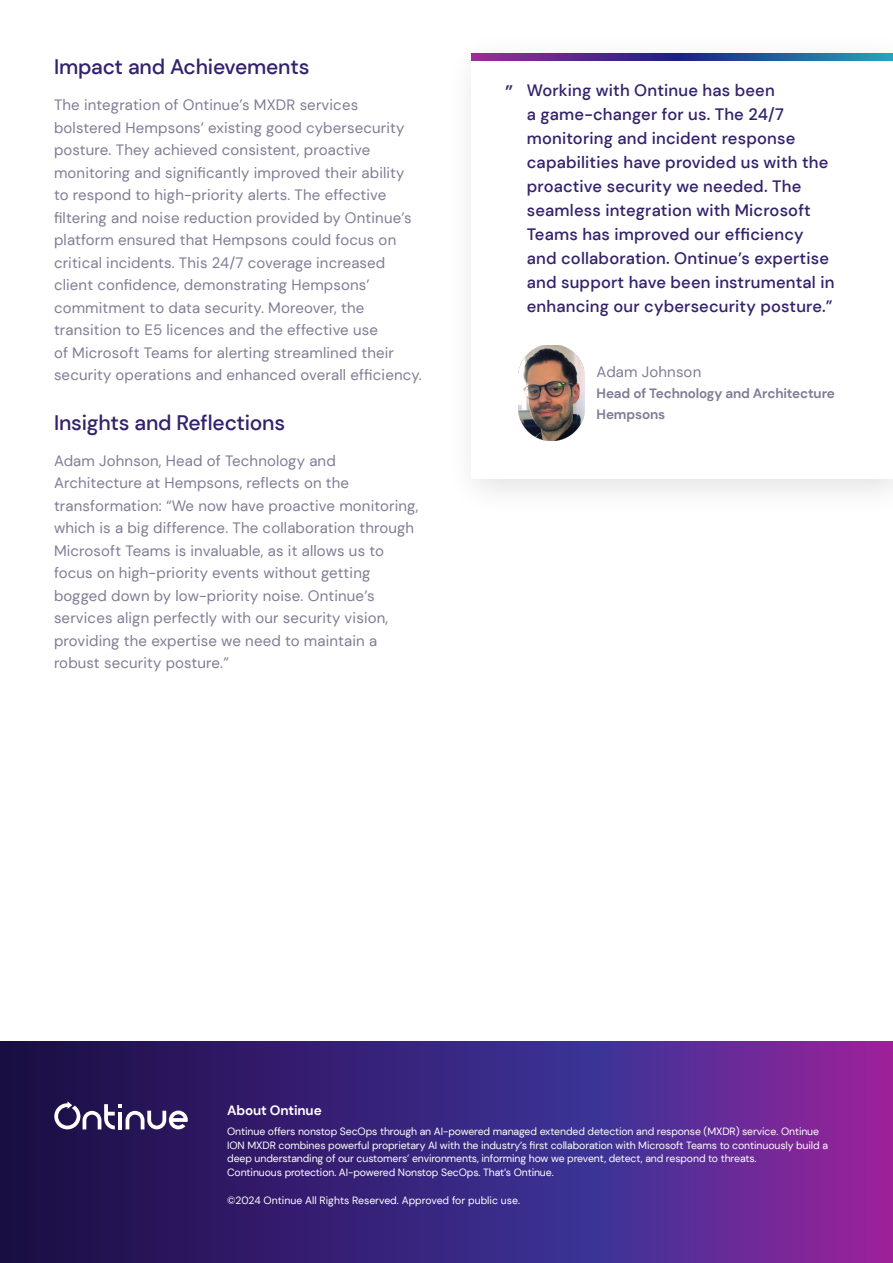
<style>
.page{position:relative;width:893px;height:1263px;background:#fff}
.page>*{position:absolute;margin:0;border:0;box-sizing:border-box;transform-origin:0 0}
.t1{font:500 21px "DM Sans";letter-spacing:-.01em;color:#33226b}
.t2{font:500 19.5px "DM Sans";color:#33226b}
.t3{font:500 16.5px/24px "DM Sans";letter-spacing:.01em;color:#33226b}
.Body_Copy{font:15px/22.5px "DM Sans";letter-spacing:.01em;color:#7e7d95}
.Body_Copy-2{font:700 13.5px/21px "DM Sans";letter-spacing:-.01em;color:#7e7d95}
.t4{font:700 13.5px "DM Sans";letter-spacing:-.01em;color:#fff}
.t5{font:10.5px/13.5px "DM Sans";letter-spacing:-.01em;color:#fff}
</style>
<div class="page">
<img style="left:0;top:1042px;width:893px;height:221px">
<svg style="left:54px;top:1101px;width:134px;height:28px"></svg>
<div style="left:445px;top:31px;width:448px;height:486px;background:#000;opacity:.12"></div>
<div style="left:471px;top:53px;width:422px;height:426px;background:#fff"></div>
<img style="left:471px;top:53px;width:422px;height:8px">
<img style="left:519px;top:345px;width:66px;height:96px">
<h2 class="t1" style="left:54px;top:54px;width:257px">Impact and Achievements</h2>
<p class="Body_Copy" style="left:54px;top:93px;width:369px">The integration of Ontinue’s MXDR services bolstered Hempsons’ existing good cybersecurity posture. They achieved consistent, proactive monitoring and significantly improved their ability to respond to high-priority alerts. The effective filtering and noise reduction provided by Ontinue’s platform ensured that Hempsons could focus on critical incidents. This 24/7 coverage increased client confidence, demonstrating Hempsons’ commitment to data security. Moreover, the transition to E5 licences and the effective use<br>of Microsoft Teams for alerting streamlined their security operations and enhanced overall efficiency.</p>
<h2 class="t1" style="left:54px;top:409px;width:233px">Insights and Reflections</h2>
<p class="Body_Copy" style="left:54px;top:449px;width:366px">Adam Johnson, Head of Technology and Architecture at Hempsons, reflects on the transformation: “We now have proactive monitoring, which is a big difference. The collaboration through Microsoft Teams is invaluable, as it allows us to focus on high-priority events without getting bogged down by low-priority noise. Ontinue’s services align perfectly with our security vision, providing the expertise we need to maintain a robust security posture.”</p>
<h2 class="t2" style="left:505px;top:80px;width:10px">”</h2>
<h2 class="t3" style="left:527px;top:78px;width:309px">Working with Ontinue has been<br>a game-changer for us. The 24/7 monitoring and incident response capabilities have provided us with the proactive security we needed. The seamless integration with Microsoft Teams has improved our efficiency and collaboration. Ontinue’s expertise and support have been instrumental in enhancing our cybersecurity posture.”</h2>
<p class="Body_Copy" style="left:597px;top:360px;width:106px">Adam Johnson</p>
<p class="Body_Copy-2" style="left:597px;top:383px;width:240px">Head of Technology and Architecture<br>Hempsons</p>
<p class="t4" style="left:227px;top:1102px;width:96px">About Ontinue</p>
<p class="t5" style="left:227px;top:1124px;width:602px">Ontinue offers nonstop SecOps through an AI-powered managed extended detection and response (MXDR) service. Ontinue ION MXDR combines powerful proprietary AI with the industry’s first collaboration with Microsoft Teams to continuously build a deep understanding of our customers’ environments, informing how we prevent, detect, and respond to threats.<br>Continuous protection. AI-powered Nonstop SecOps. That’s Ontinue.</p>
<p class="t5" style="left:227px;top:1193px;width:294px">©2024 Ontinue All Rights Reserved. Approved for public use.</p>
</div>
